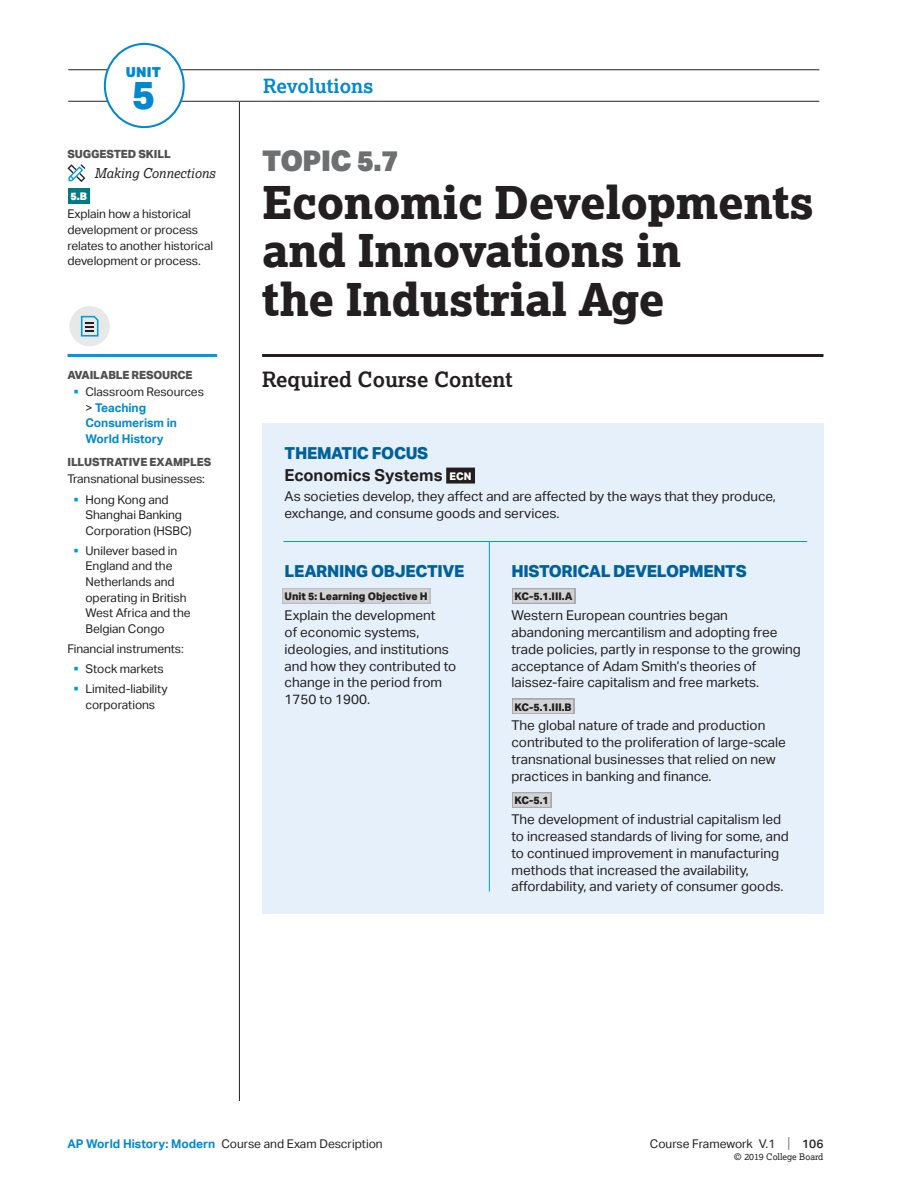
<style>
.page{position:relative;width:918px;height:1188px;background:#fff}
.page>*{position:absolute;margin:0;border:0;box-sizing:border-box;transform-origin:0 0}
.t1{font:800 45px/48px "Lexia";letter-spacing:-.01em;color:#231f20}
.t2{font:800 39.3px "Aktiv Grotesk";color:#0088ce}
.t3{font:900 28.5px "Aktiv Grotesk";letter-spacing:-.02em;color:#6d6f71}
.t4{font:700 21px "Lexia";color:#231f20}
.t5{font:700 19.5px "Lexia";color:#0088ce}
.t6{font:800 16.5px "Aktiv Grotesk";letter-spacing:-.02em;color:#00619a}
.t7{font:700 16.5px/22.5px "Aktiv Grotesk";color:#231f20}
.t8{font:900 13.8px "Aktiv Grotesk";color:#0088ce}
.t9{font:13.5px/16.8px "Aktiv Grotesk";color:#231f20}
.t10{font:italic 13.5px "Lexia";color:#231f20}
.t11{font:12px/15.6px "Aktiv Grotesk";letter-spacing:-.005em;color:#231f20}
.t12{font:700 12px/15.6px "Aktiv Grotesk";letter-spacing:-.005em;color:#0088ce}
.t13{font:800 11.25px "Aktiv Grotesk";letter-spacing:-.01em;color:#4f4f51}
.t14{font:800 10.5px "Aktiv Grotesk";color:#231f20}
.t15{font:900 10.5px "Aktiv Grotesk";color:#fff}
.t16{font:9px "Lexia";color:#231f20}
.s1{color:#009ada}
.s2{font-weight:400;color:#231f20}
.s3{font-weight:800;color:#00619a}
.s4{font-weight:800;font-size:10.5px;color:#fff}
.s5{font-weight:700;color:#0088ce}
.s6{font-size:15px;color:#808285}
.s7{font-weight:500}
</style>
<div class="page">
<hr style="left:68px;top:69px;width:751px;height:1px;background:#231f20">
<hr style="left:68px;top:101px;width:751px;height:1px;background:#231f20">
<div style="left:105px;top:44px;width:79px;height:83px;background:#fff;border-radius:50%"></div>
<div style="left:104px;top:43px;width:81px;height:85px;border:2px solid #0088ce;border-radius:50%"></div>
<hr style="left:239px;top:102px;width:1px;height:999px;background:#231f20">
<hr style="left:68px;top:354px;width:149px;height:3px;background:#009ada">
<div style="left:70px;top:306px;width:40px;height:40px;background:#e7e8e8;border-radius:50%"></div>
<svg style="left:81px;top:316px;width:17px;height:21px"></svg>
<hr style="left:262px;top:354px;width:562px;height:3px;background:#231f20">
<div style="left:68px;top:188px;width:22px;height:16px;background:#007b84"></div>
<svg style="left:68px;top:164px;width:17px;height:18px"></svg>
<div style="left:262px;top:423px;width:562px;height:118px;background:#e6f0fa"></div>
<div style="left:447px;top:468px;width:27px;height:15px;background:#231f20"></div>
<div style="left:446px;top:468px;width:29px;height:16px;border:1px solid #231f20"></div>
<div style="left:262px;top:541px;width:227px;height:373px;background:#e6f0fa"></div>
<div style="left:282px;top:588px;width:148px;height:16px;background:#bcbec0"></div>
<div style="left:283px;top:589px;width:146px;height:14px;background:#d1d3d4"></div>
<div style="left:489px;top:541px;width:335px;height:373px;background:#e6f0fa"></div>
<div style="left:512px;top:588px;width:63px;height:16px;background:#a7a9ac"></div>
<div style="left:513px;top:589px;width:61px;height:14px;background:#d1d3d4"></div>
<div style="left:512px;top:699px;width:62px;height:15px;background:#b0b2b4"></div>
<div style="left:513px;top:700px;width:60px;height:13px;background:#d1d3d4"></div>
<div style="left:512px;top:792px;width:39px;height:16px;background:#a7a9ac"></div>
<div style="left:513px;top:793px;width:37px;height:14px;background:#d1d3d4"></div>
<hr style="left:284px;top:541px;width:523px;height:1px;background:#009ada">
<hr style="left:489px;top:541px;width:1px;height:351px;background:#009ada">
<p class="t8" style="left:126px;top:63px;width:37px">UNIT</p>
<h2 class="t2" style="left:132px;top:70px;width:25px">5</h2>
<h3 class="t5" style="left:263px;top:74px;width:112px">Revolutions</h3>
<p class="t13" style="left:68px;top:146px;width:105px">SUGGESTED SKILL</p>
<p class="t10" style="left:94px;top:165px;width:122px">Making Connections</p>
<p class="t15" style="left:70px;top:189px;width:18px">5.B</p>
<p class="t11" style="left:68px;top:207px;width:147px">Explain how a historical development or process relates to another historical development or process.</p>
<p class="t13" style="left:68px;top:368px;width:127px">AVAILABLE RESOURCE</p>
<p class="t12" style="left:85px;top:384px;width:120px;text-indent:-12px"><span class="s1">▪</span> <span class="s2">Classroom Resources &gt;</span> Teaching<br>Consumerism in<br>World History</p>
<p class="t13" style="left:68px;top:455px;width:145px">ILLUSTRATIVE EXAMPLES</p>
<p class="t11" style="left:68px;top:471px;width:139px">Transnational businesses:</p>
<p class="t11" style="left:86px;top:492px;width:108px;text-indent:-12px"><span class="s1">▪</span> Hong Kong and<br>Shanghai Banking<br>Corporation (HSBC)</p>
<p class="t11" style="left:86px;top:543px;width:107px;text-indent:-12px"><span class="s1">▪</span> Unilever based in<br>England and the<br>Netherlands and operating in British<br>West Africa and the<br>Belgian Congo</p>
<p class="t11" style="left:68px;top:641px;width:118px">Financial instruments:</p>
<p class="t11" style="left:74px;top:661px;width:92px"><span class="s1">▪</span> Stock markets</p>
<p class="t11" style="left:74px;top:681px;width:96px;text-align:center"><span class="s1">▪</span> Limited-liability corporations</p>
<h3 class="t3" style="left:262px;top:143px;width:138px">TOPIC 5.7</h3>
<h1 class="t1" style="left:262px;top:178px;width:553px">Economic Developments and Innovations in<br>the Industrial Age</h1>
<h3 class="t4" style="left:262px;top:366px;width:252px">Required Course Content</h3>
<p class="t7" style="left:285px;top:442px;width:188px"><span class="s3">THEMATIC FOCUS<br></span>Economics Systems <span class="s4">ECN</span></p>
<p class="t9" style="left:285px;top:488px;width:493px">As societies develop, they affect and are affected by the ways that they produce, exchange, and consume goods and services.</p>
<p class="t6" style="left:285px;top:561px;width:181px">LEARNING OBJECTIVE</p>
<p class="t14" style="left:285px;top:590px;width:145px">Unit 5: Learning Objective H</p>
<p class="t9" style="left:285px;top:607px;width:173px">Explain the development<br>of economic systems, ideologies, and institutions and how they contributed to change in the period from<br>1750 to 1900.</p>
<p class="t6" style="left:512px;top:561px;width:237px">HISTORICAL DEVELOPMENTS</p>
<p class="t14" style="left:514px;top:590px;width:60px">KC-5.1.III.A</p>
<p class="t9" style="left:512px;top:607px;width:291px">Western European countries began abandoning mercantilism and adopting free trade policies, partly in response to the growing acceptance of Adam Smith’s theories of laissez-faire capitalism and free markets.</p>
<p class="t14" style="left:514px;top:700px;width:59px">KC-5.1.III.B</p>
<p class="t9" style="left:512px;top:717px;width:276px">The global nature of trade and production contributed to the proliferation of large-scale transnational businesses that relied on new practices in banking and finance.</p>
<p class="t14" style="left:514px;top:794px;width:36px">KC-5.1</p>
<p class="t9" style="left:512px;top:811px;width:279px">The development of industrial capitalism led to increased standards of living for some, and to continued improvement in manufacturing methods that increased the availability, affordability, and variety of consumer goods.</p>
<p class="t11" style="left:68px;top:1136px;width:317px"><span class="s5">AP World History: Modern</span> Course and Exam Description</p>
<p class="t11" style="left:650px;top:1136px;width:175px">Course Framework V.1 <span class="s6">|</span> <span class="s7">106</span></p>
<p class="t16" style="left:734px;top:1151px;width:91px">© 2019 College Board</p>
</div>
